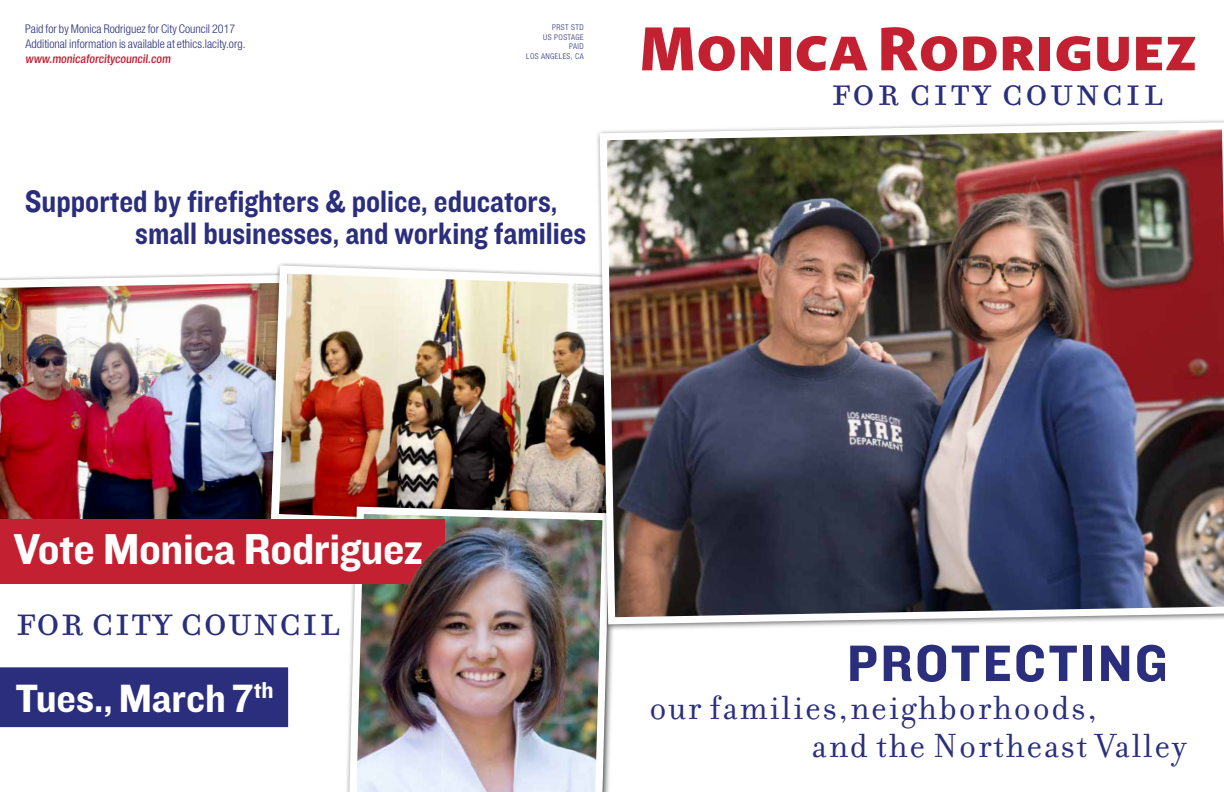
<style>
.page{position:relative;width:1224px;height:792px;background:#fff}
.page>*{position:absolute;margin:0;border:0;box-sizing:border-box;transform-origin:0 0}
.t1{font:800 63.3px "Stella";color:#c32032}
.t2{font:53.1px "Knockout 51 Middleweight";letter-spacing:.05em;color:#2a2e7c}
.t3{font:49.9px "Filosofia Small Caps";letter-spacing:.02em;color:#2a2e7c}
.t4{font:47.8px "Filosofia Small Caps";letter-spacing:.05em;color:#2a2e7c}
.t5{font:44.9px "Knockout 51 Middleweight";letter-spacing:-.01em;color:#fff}
.t6{font:41px "Knockout 51 Middleweight";color:#fff}
.t7{font:36.1px "Filosofia";letter-spacing:.05em;color:#2a2e7c}
.t8{font:32.2px/32.4px "Knockout 51 Middleweight";color:#2a2e7c;scale:.9 1}
.t9{font:300 condensed 12px/15px "Helvetica Neue";color:#2a2e7c}
.t10{font:500 condensed 12px "Helvetica Neue";color:#c32032}
.t11{font:300 condensed 8px/9.6px "Helvetica Neue";letter-spacing:.05em;color:#2a2e7c;text-align:right}
</style>
<div class="page">
<img style="left:0;top:273px;width:267px;height:246px">
<img style="left:267px;top:263px;width:329px;height:256px">
<img style="left:345px;top:503px;width:268px;height:289px">
<div style="left:0;top:667px;width:288px;height:60px;background:#2a2e7c"></div>
<img style="left:596px;top:120px;width:628px;height:508px">
<div style="left:0;top:519px;width:444px;height:65px;background:#c32032"></div>
<img style="left:406px;top:531px;width:67px;height:64px">
<p class="t9" style="left:25px;top:22px;width:222px">Paid for by Monica Rodriguez for City Council 2017<br>Additional information is available at ethics.lacity.org.</p>
<p class="t10" style="left:25px;top:52px;width:149px">www.monicaforcitycouncil.com</p>
<p class="t11" style="left:526px;top:23px;width:59px">PRST STD<br>US POSTAGE<br>PAID<br>LOS ANGELES, CA</p>
<h3 class="t8" style="left:135px;top:184px;width:503px;text-indent:-110px">Supported by firefighters &amp; police, educators, small businesses, and working families</h3>
<h1 class="t1" style="left:639px;top:-1px;width:560px">Monica Rodriguez</h1>
<h3 class="t4" style="left:831px;top:65px;width:333px">for city council</h3>
<h3 class="t5" style="left:14px;top:519px;width:411px">Vote Monica Rodriguez</h3>
<h3 class="t3" style="left:15px;top:592px;width:326px">for city council</h3>
<h3 class="t6" style="left:15px;top:670px;width:260px">Tues., March 7 <sup>th</sup></h3>
<h2 class="t2" style="left:847px;top:627px;width:322px">PROTECTING</h2>
<h3 class="t7" style="left:649px;top:688px;width:449px">our families,neighborhoods,</h3>
<h3 class="t7" style="left:812px;top:726px;width:376px">and the Northeast Valley</h3>
</div>
